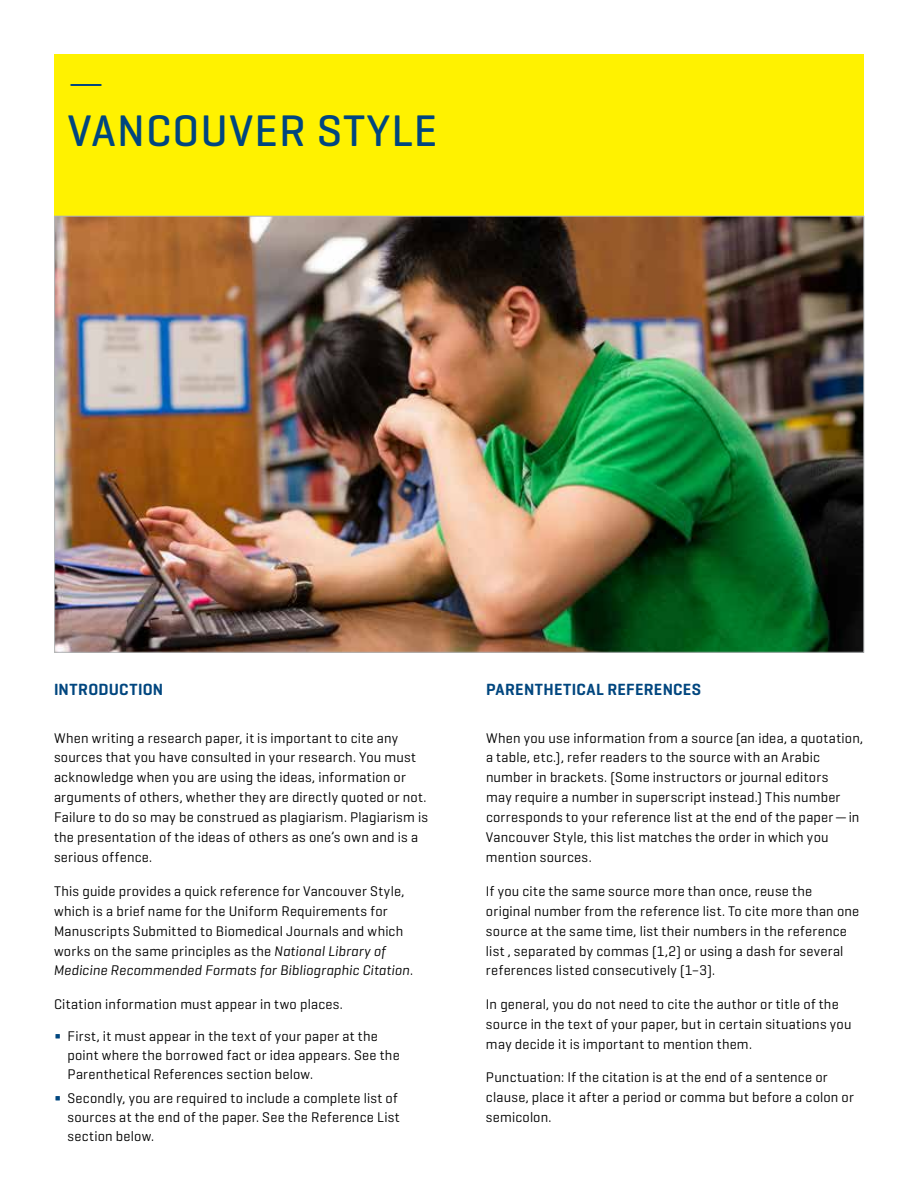
<style>
.page{position:relative;width:918px;height:1188px;background:#fff}
.page>*{position:absolute;margin:0;border:0;box-sizing:border-box;transform-origin:0 0}
.t1{font:500 45px "Geogrotesque";letter-spacing:.025em;color:#00467f}
.t2{font:300 45px "Geogrotesque";color:#00467f}
.t3{font:600 16.5px "Geogrotesque";letter-spacing:.02em;color:#00467f}
.t4{font:14.25px/20px "Geogrotesque";letter-spacing:.015em;color:#000}
.s1{font-style:italic}
.s2{font-size:21.3px;color:#00467f}
</style>
<div class="page">
<div style="left:54px;top:54px;width:810px;height:162px;background:#fff200"></div>
<img style="left:56px;top:218px;width:806px;height:432px">
<h1 class="t2" style="left:68px;top:55px;width:39px">—</h1>
<h1 class="t1" style="left:68px;top:103px;width:371px">VANCOUVER STYLE</h1>
<p class="t3" style="left:54px;top:679px;width:111px">INTRODUCTION</p>
<p class="t4" style="left:54px;top:727px;width:376px">When writing a research paper, it is important to cite any sources that you have consulted in your research. You must acknowledge when you are using the ideas, information or arguments of others, whether they are directly quoted or not.<br>Failure to do so may be construed as plagiarism. Plagiarism is the presentation of the ideas of others as one’s own and is a serious offence.</p>
<p class="t4" style="left:54px;top:880px;width:361px">This guide provides a quick reference for Vancouver Style, which is a brief name for the Uniform Requirements for Manuscripts Submitted to Biomedical Journals and which works on the same principles as the <span class="s1">National Library of Medicine Recommended Formats for Bibliographic Citation</span>.</p>
<p class="t4" style="left:54px;top:994px;width:290px">Citation information must appear in two places.</p>
<p class="t4" style="left:68px;top:1027px;width:334px;line-height:18.9px;text-indent:-14px"><span class="s2">∆</span> First, it must appear in the text of your paper at the point where the borrowed fact or idea appears. See the<br>Parenthetical References section below.</p>
<p class="t4" style="left:68px;top:1089px;width:334px;line-height:18.9px;text-indent:-14px"><span class="s2">∆</span> Secondly, you are required to include a complete list of sources at the end of the paper. See the Reference List section below.</p>
<p class="t3" style="left:486px;top:679px;width:217px">PARENTHETICAL REFERENCES</p>
<p class="t4" style="left:486px;top:727px;width:379px">When you use information from a source (an idea, a quotation, a table, etc.), refer readers to the source with an Arabic number in brackets. (Some instructors or journal editors<br>may require a number in superscript instead.) This number corresponds to your reference list at the end of the paper—in Vancouver Style, this list matches the order in which you mention sources.</p>
<p class="t4" style="left:486px;top:880px;width:375px">If you cite the same source more than once, reuse the original number from the reference list. To cite more than one source at the same time, list their numbers in the reference list , separated by commas (1,2) or using a dash for several references listed consecutively (1–3).</p>
<p class="t4" style="left:486px;top:994px;width:367px">In general, you do not need to cite the author or title of the source in the text of your paper, but in certain situations you may decide it is important to mention them.</p>
<p class="t4" style="left:486px;top:1067px;width:369px">Punctuation: If the citation is at the end of a sentence or clause, place it after a period or comma but before a colon or semicolon.</p>
</div>
